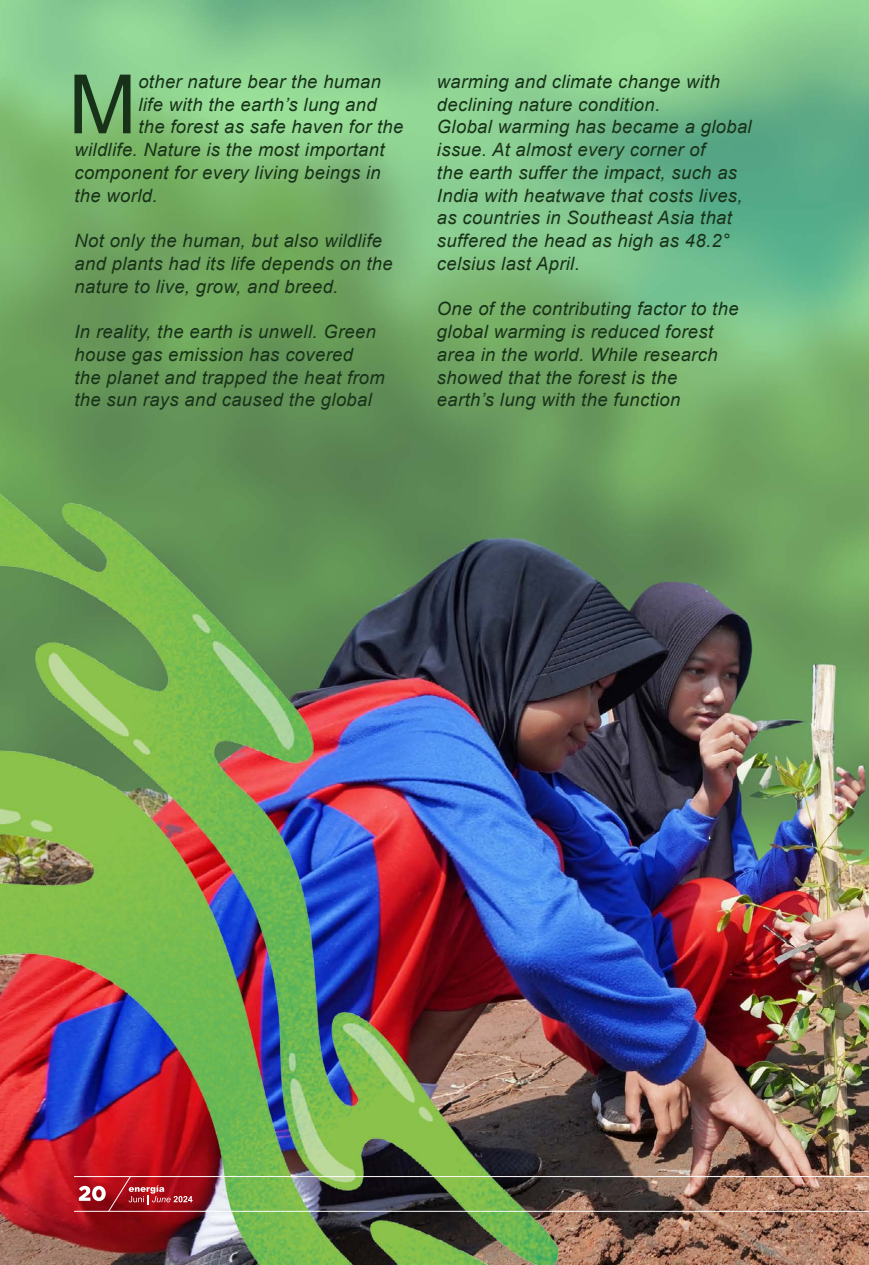
<style>
.page{position:relative;width:869px;height:1265px;background:#fff}
.page>*{position:absolute;margin:0;border:0;box-sizing:border-box;transform-origin:0 0}
.t1{font:81.9px "Arial";color:#183219}
.t2{font:900 21px "Gotham";color:#fff}
.t3{font:italic 18.38px/22.8px "Arial";letter-spacing:.02em;color:#183219}
.t4{font:900 8.75px/10.5px "Arial";color:#fff}
.s1{font-weight:400}
.s2{font-weight:700}
.s3{font-weight:400;font-style:italic}
</style>
<div class="page">
<img style="left:0;top:0;width:868px;height:1265px">
<hr style="left:74px;top:1176px;width:794px;height:1px;background:#fff">
<svg style="left:107px;top:1175px;width:24px;height:36px"></svg>
<hr style="left:74px;top:1211px;width:794px;height:1px;background:#fff">
<h1 class="t1" style="left:68px;top:51px;width:70px">M</h1>
<p class="t3" style="left:138px;top:70px;width:244px">other nature bear the human</p>
<p class="t3" style="left:138px;top:93px;width:240px">life with the earth’s lung and</p>
<p class="t3" style="left:138px;top:116px;width:266px">the forest as safe haven for the</p>
<p class="t3" style="left:74px;top:138px;width:311px">wildlife. Nature is the most important</p>
<p class="t3" style="left:74px;top:161px;width:307px">component for every living beings in</p>
<p class="t3" style="left:74px;top:184px;width:84px">the world.</p>
<p class="t3" style="left:74px;top:229px;width:319px">Not only the human, but also wildlife and plants had its life depends on the nature to live, grow, and breed.</p>
<p class="t3" style="left:74px;top:320px;width:312px">In reality, the earth is unwell. Green house gas emission has covered<br>the planet and trapped the heat from the sun rays and caused the global</p>
<p class="t3" style="left:437px;top:70px;width:316px">warming and climate change with declining nature condition.<br>Global warming has became a global issue. At almost every corner of<br>the earth suffer the impact, such as<br>India with heatwave that costs lives, as countries in Southeast Asia that suffered the head as high as 48.2° celsius last April.</p>
<p class="t3" style="left:437px;top:298px;width:303px">One of the contributing factor to the global warming is reduced forest area in the world. While research showed that the forest is the earth’s lung with the function</p>
<p class="t2" style="left:78px;top:1181px;width:30px">20</p>
<p class="t4" style="left:128px;top:1183px;width:66px">energía<br><span class="s1">Juni</span> <span class="s2">|</span> <span class="s3">June</span> <span class="s2">2024</span></p>
</div>
